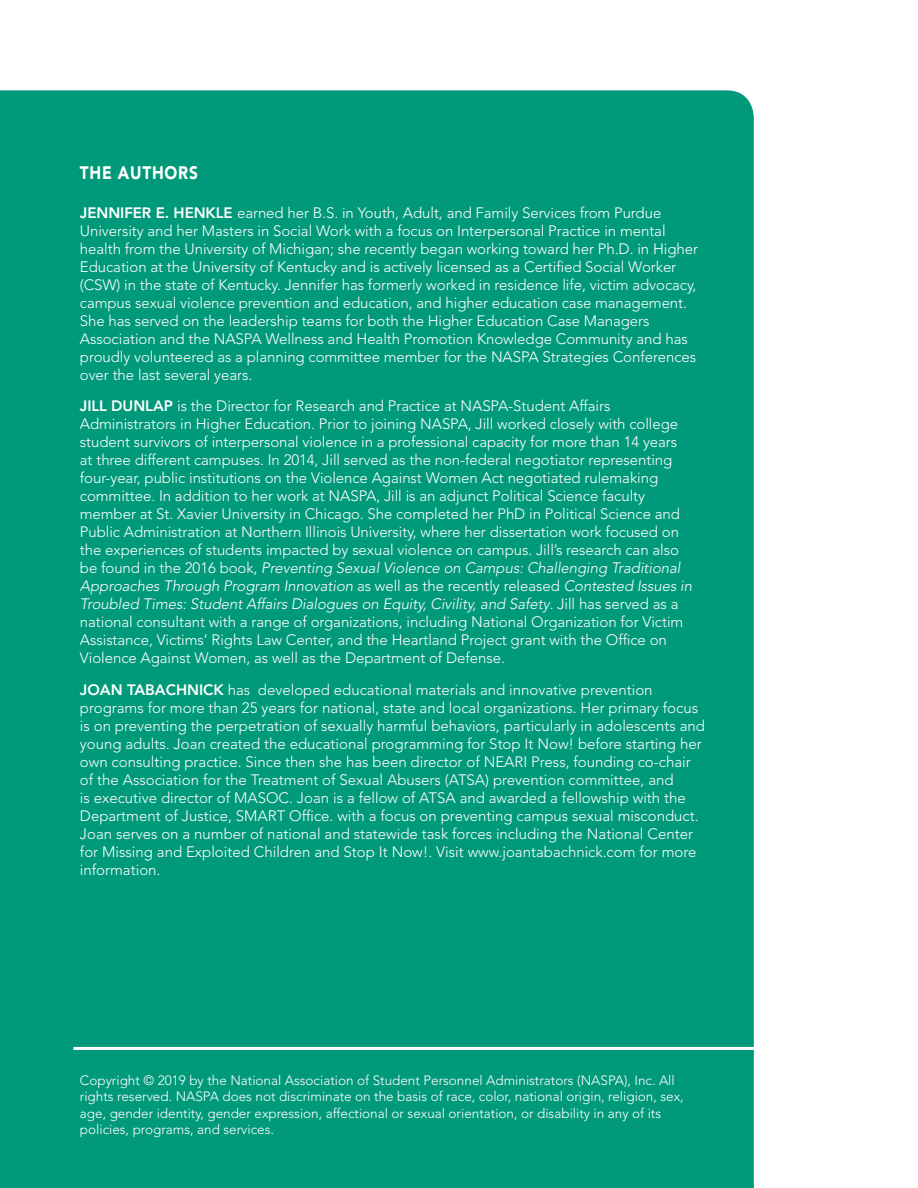
<style>
.page{position:relative;width:918px;height:1188px;background:#fff}
.page>*{position:absolute;margin:0;border:0;box-sizing:border-box;transform-origin:0 0}
.Heading_1{font:900 18px "Avenir";letter-spacing:.05em;color:#fff;scale:.86 1}
.BIO{font:300 15px/18px "Avenir";letter-spacing:-.005em;color:#fff}
.NO_INDENT{font:300 13.5px/16.5px "Avenir";color:#fff}
.s1{font-weight:800}
.s2{font-style:italic}
</style>
<div class="page">
<div style="left:0;top:90px;width:754px;height:1098px;background:#00997a"></div>
<hr style="left:73px;top:1047px;width:692px;height:3px;background:#fff">
<p class="Heading_1" style="left:80px;top:162px;width:139px">THE AUTHORS</p>
<p class="BIO" style="left:80px;top:204px;width:620px"><span class="s1">JENNIFER E. HENKLE</span> earned her B.S. in Youth, Adult, and Family Services from Purdue University and her Masters in Social Work with a focus on Interpersonal Practice in mental health from the University of Michigan; she recently began working toward her Ph.D. in Higher Education at the University of Kentucky and is actively licensed as a Certified Social Worker (CSW) in the state of Kentucky. Jennifer has formerly worked in residence life, victim advocacy, campus sexual violence prevention and education, and higher education case management.<br>She has served on the leadership teams for both the Higher Education Case Managers Association and the NASPA Wellness and Health Promotion Knowledge Community and has proudly volunteered as a planning committee member for the NASPA Strategies Conferences over the last several years.</p>
<p class="BIO" style="left:80px;top:397px;width:614px"><span class="s1">JILL DUNLAP</span> is the Director for Research and Practice at NASPA-Student Affairs Administrators in Higher Education. Prior to joining NASPA, Jill worked closely with college student survivors of interpersonal violence in a professional capacity for more than 14 years at three different campuses. In 2014, Jill served as the non-federal negotiator representing four-year, public institutions on the Violence Against Women Act negotiated rulemaking committee. In addition to her work at NASPA, Jill is an adjunct Political Science faculty member at St. Xavier University in Chicago. She completed her PhD in Political Science and Public Administration at Northern Illinois University, where her dissertation work focused on the experiences of students impacted by sexual violence on campus. Jill’s research can also be found in the 2016 book, <span class="s2">Preventing Sexual Violence on Campus: Challenging Traditional Approaches Through Program Innovation</span> as well as the recently released <span class="s2">Contested Issues in Troubled Times: Student Affairs Dialogues on Equity, Civility, and Safety</span>. Jill has served as a national consultant with a range of organizations, including National Organization for Victim Assistance, Victims’ Rights Law Center, and the Heartland Project grant with the Office on Violence Against Women, as well as the Department of Defense.</p>
<p class="BIO" style="left:80px;top:681px;width:627px"><span class="s1">JOAN TABACHNICK</span> has developed educational materials and innovative prevention programs for more than 25 years for national, state and local organizations. Her primary focus is on preventing the perpetration of sexually harmful behaviors, particularly in adolescents and young adults. Joan created the educational programming for Stop It Now! before starting her own consulting practice. Since then she has been director of NEARI Press, founding co-chair of the Association for the Treatment of Sexual Abusers (ATSA) prevention committee, and<br>is executive director of MASOC. Joan is a fellow of ATSA and awarded a fellowship with the Department of Justice, SMART Office. with a focus on preventing campus sexual misconduct.<br>Joan serves on a number of national and statewide task forces including the National Center for Missing and Exploited Children and Stop It Now!. Visit www.joantabachnick.com for more information.</p>
<p class="NO_INDENT" style="left:80px;top:1072px;width:605px">Copyright © 2019 by the National Association of Student Personnel Administrators (NASPA), Inc. All rights reserved. NASPA does not discriminate on the basis of race, color, national origin, religion, sex, age, gender identity, gender expression, affectional or sexual orientation, or disability in any of its policies, programs, and services.</p>
</div>
